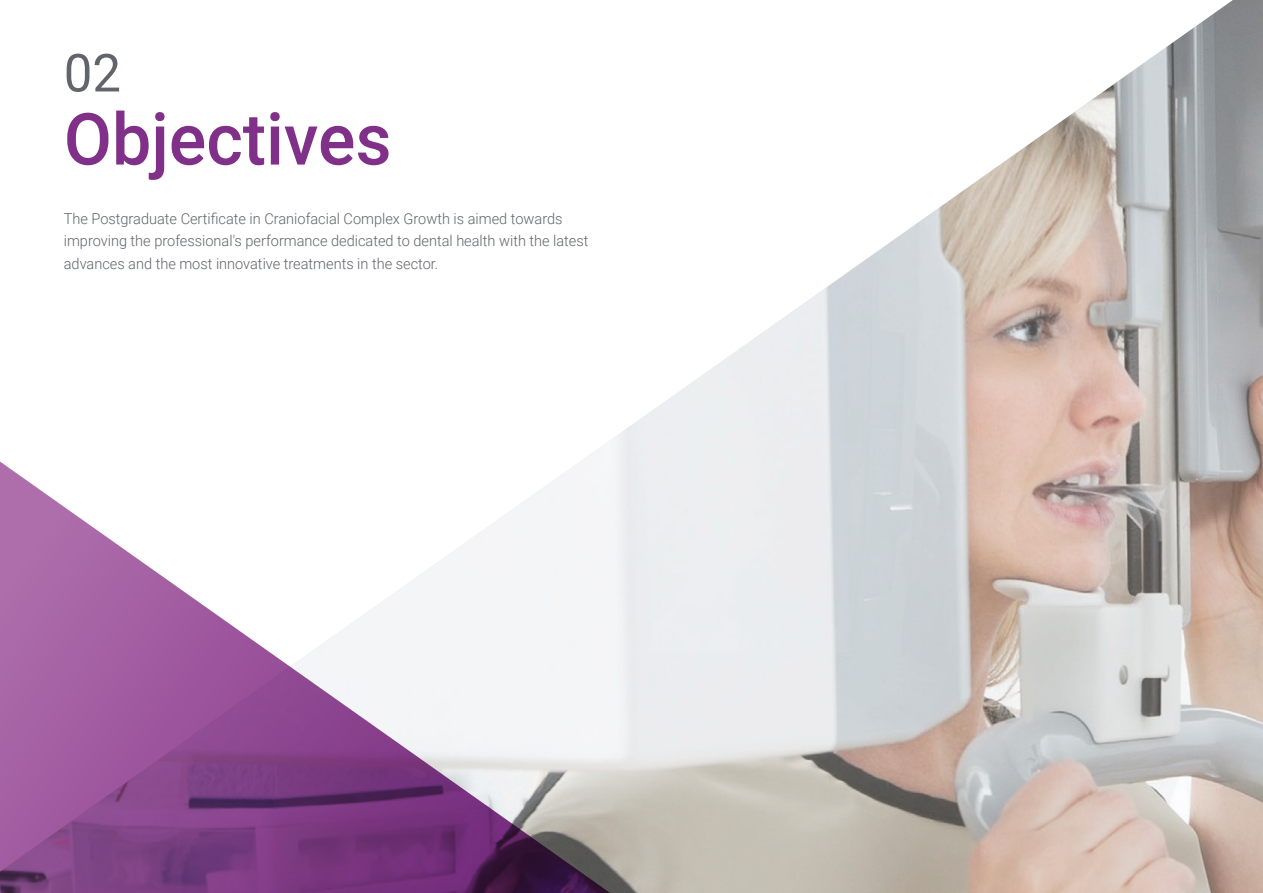
<style>
.page{position:relative;width:1263px;height:893px;background:#fff}
.page>*{position:absolute;margin:0;border:0;box-sizing:border-box;transform-origin:0 0}
.t1{font:500 72px "Roboto";color:#813089}
.t2{font:52.5px "Roboto";color:#61646a}
.t3{font:300 15px/22.5px "Roboto";color:#61646a}
</style>
<div class="page">
<img style="left:603px;top:0;width:660px;height:893px">
<svg style="left:0;top:446px;width:640px;height:447px"></svg>
<h2 class="t2" style="left:64px;top:36px;width:59px">02</h2>
<h1 class="t1" style="left:64px;top:89px;width:329px">Objectives</h1>
<p class="t3" style="left:64px;top:207px;width:526px">The Postgraduate Certificate in Craniofacial Complex Growth is aimed towards improving the professional's performance dedicated to dental health with the latest advances and the most innovative treatments in the sector.</p>
</div>
